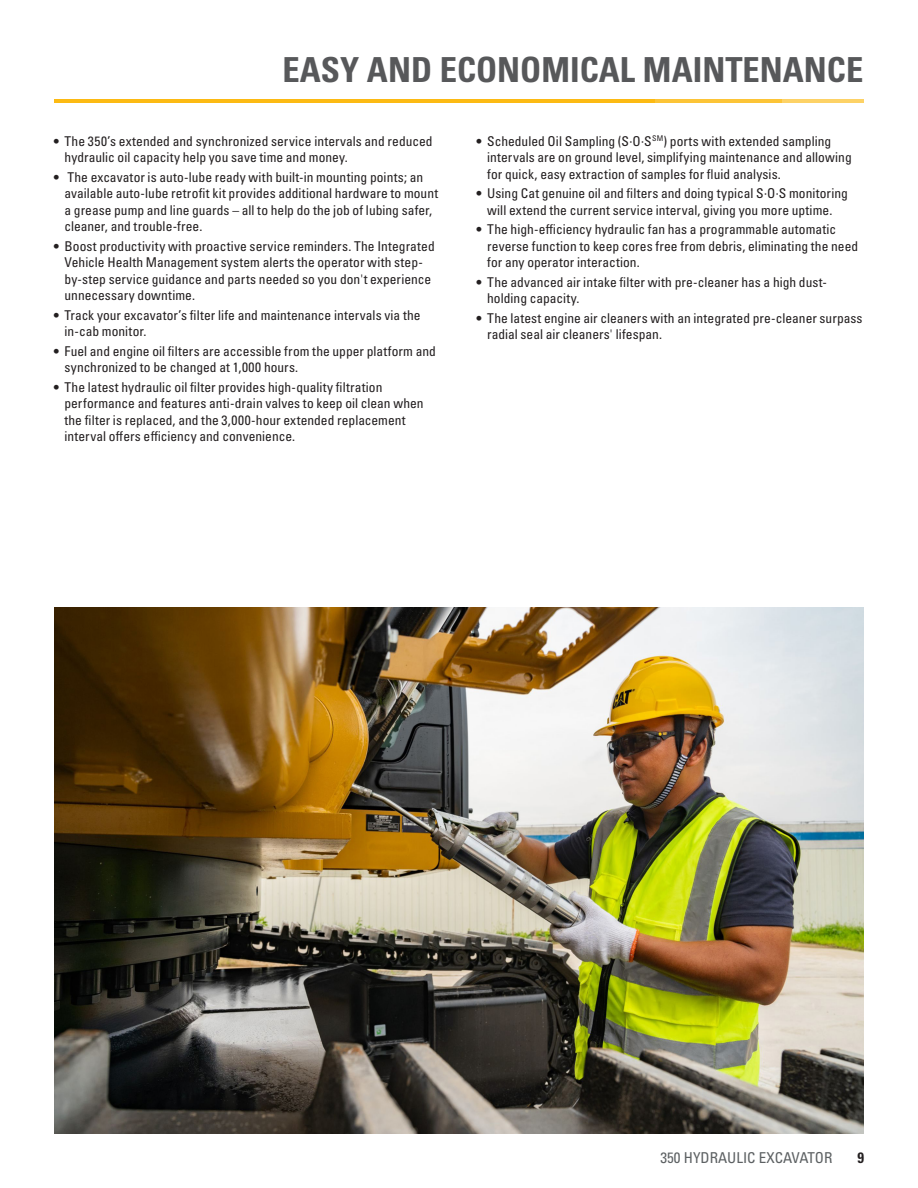
<style>
.page{position:relative;width:918px;height:1188px;background:#fff}
.page>*{position:absolute;margin:0;border:0;box-sizing:border-box;transform-origin:0 0}
.Headline_medium_gray{font:34.5px "Univers LTCYR 67 Bold Cond";color:#57585a}
.t1{font:condensed 15px "Univers LTCYR 57";color:#5d6163}
.t2{font:15px "Univers LTCYR 67 Bold Cond";color:#231f20}
.t3{font:condensed 13.5px/16.5px "Univers LTCYR 57";color:#231f20}
</style>
<div class="page">
<hr style="left:54px;top:99px;width:601px;height:4px;background:#fcba13">
<hr style="left:654px;top:99px;width:128px;height:4px;background:#fcc437">
<hr style="left:782px;top:99px;width:81px;height:4px;background:#fdd266">
<img style="left:54px;top:608px;width:809px;height:526px">
<p class="Headline_medium_gray" style="left:283px;top:48px;width:582px">EASY AND ECONOMICAL MAINTENANCE</p>
<p class="t3" style="left:64px;top:132px;width:370px;text-indent:-10px">• The 350’s extended and synchronized service intervals and reduced hydraulic oil capacity help you save time and money.</p>
<p class="t3" style="left:64px;top:168px;width:375px;text-indent:-10px">• The excavator is auto-lube ready with built-in mounting points; an available auto-lube retrofit kit provides additional hardware to mount a grease pump and line guards – all to help do the job of lubing safer, cleaner, and trouble-free.</p>
<p class="t3" style="left:64px;top:237px;width:372px;text-indent:-10px">• Boost productivity with proactive service reminders. The Integrated Vehicle Health Management system alerts the operator with step&shy;by-step service guidance and parts needed so you don't experience unnecessary downtime.</p>
<p class="t3" style="left:64px;top:306px;width:358px;text-indent:-10px">• Track your excavator’s filter life and maintenance intervals via the in-cab monitor.</p>
<p class="t3" style="left:64px;top:342px;width:373px;text-indent:-10px">• Fuel and engine oil filters are accessible from the upper platform and synchronized to be changed at 1,000 hours.</p>
<p class="t3" style="left:64px;top:378px;width:361px;text-indent:-10px">• The latest hydraulic oil filter provides high-quality filtration performance and features anti-drain valves to keep oil clean when the filter is replaced, and the 3,000-hour extended replacement interval offers efficiency and convenience.</p>
<p class="t3" style="left:487px;top:132px;width:366px;text-indent:-10px">• Scheduled Oil Sampling (S·O·S<sup>SM</sup>) ports with extended sampling intervals are on ground level, simplifying maintenance and allowing for quick, easy extraction of samples for fluid analysis.</p>
<p class="t3" style="left:477px;top:185px;width:373px;text-align:center">• Using Cat genuine oil and filters and doing typical S∙O∙S monitoring will extend the current service interval, giving you more uptime.</p>
<p class="t3" style="left:487px;top:221px;width:373px;text-indent:-10px">• The high-efficiency hydraulic fan has a programmable automatic reverse function to keep cores free from debris, eliminating the need for any operator interaction.</p>
<p class="t3" style="left:487px;top:273px;width:341px;text-indent:-10px">• The advanced air intake filter with pre-cleaner has a high dust&shy;holding capacity.</p>
<p class="t3" style="left:487px;top:309px;width:377px;text-indent:-10px">• The latest engine air cleaners with an integrated pre-cleaner surpass radial seal air cleaners' lifespan.</p>
<p class="t1" style="left:661px;top:1148px;width:173px">350 HYDRAULIC EXCAVATOR</p>
<p class="t2" style="left:857px;top:1148px;width:8px">9</p>
</div>
